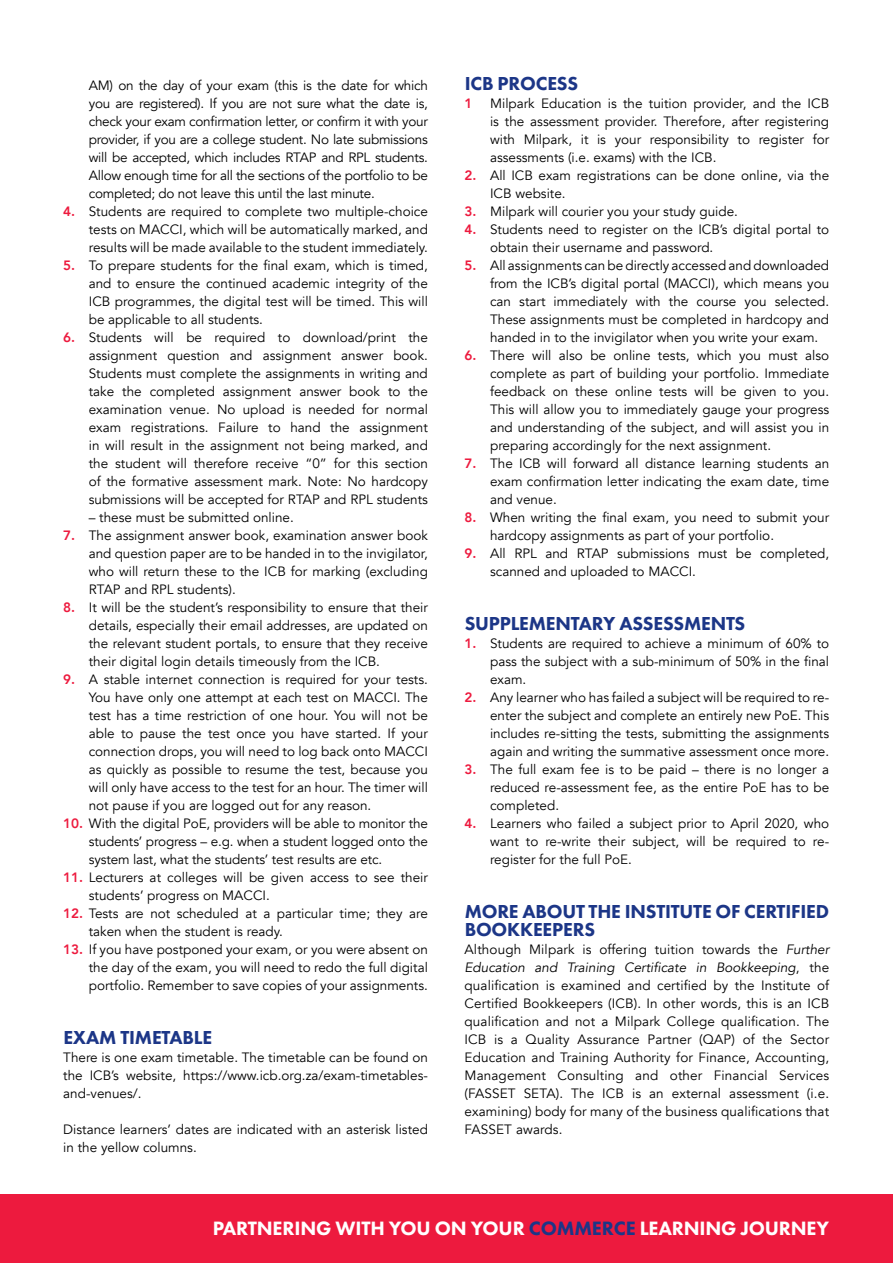
<style>
.page{position:relative;width:893px;height:1263px;background:#fff}
.page>*{position:absolute;margin:0;border:0;box-sizing:border-box;transform-origin:0 0}
.t1{font:800 20.1px "Futura PT";letter-spacing:-.01em;color:#fff}
.t2{font:800 19.5px/18px "Futura PT";letter-spacing:-.01em;color:#1c3687}
.t3{font:13.5px/18px "Avenir";color:#000;text-align:justify}
.t4{font:800 13.5px "Avenir";color:#ed1a3e}
.s1{font-weight:800;color:#ed1a3e}
.s2{font-style:italic}
.s3{color:#1c3687}
</style>
<div class="page">
<div style="left:0;top:1195px;width:893px;height:68px;background:#ed1a3e"></div>
<p class="t3" style="left:89px;top:77px;width:341px">AM) on the day of your exam (this is the date for which you are registered). If you are not sure what the date is, check your exam confirmation letter, or confirm it with your provider, if you are a college student. No late submissions will be accepted, which includes RTAP and RPL students.<br>Allow enough time for all the sections of the portfolio to be completed; do not leave this until the last minute.</p>
<p class="t3" style="left:89px;top:203px;width:341px;text-indent:-26px"><span class="s1">4.</span> Students are required to complete two multiple-choice tests on MACCI, which will be automatically marked, and results will be made available to the student immediately.</p>
<p class="t3" style="left:89px;top:257px;width:341px;text-indent:-26px"><span class="s1">5.</span> To prepare students for the final exam, which is timed, and to ensure the continued academic integrity of the ICB programmes, the digital test will be timed. This will be applicable to all students.</p>
<p class="t3" style="left:89px;top:329px;width:341px;text-indent:-26px"><span class="s1">6.</span> Students will be required to download/print the assignment question and assignment answer book.<br>Students must complete the assignments in writing and take the completed assignment answer book to the examination venue. No upload is needed for normal exam registrations. Failure to hand the assignment in will result in the assignment not being marked, and the student will therefore receive “0” for this section of the formative assessment mark. Note: No hardcopy submissions will be accepted for RTAP and RPL students</p>
<p class="t3" style="left:89px;top:508px;width:206px">– these must be submitted online.</p>
<p class="t3" style="left:89px;top:526px;width:341px;text-indent:-26px"><span class="s1">7.</span> The assignment answer book, examination answer book and question paper are to be handed in to the invigilator, who will return these to the ICB for marking (excluding RTAP and RPL students).</p>
<p class="t3" style="left:89px;top:598px;width:341px;text-indent:-26px"><span class="s1">8.</span> It will be the student’s responsibility to ensure that their details, especially their email addresses, are updated on the relevant student portals, to ensure that they receive their digital login details timeously from the ICB.</p>
<p class="t3" style="left:89px;top:670px;width:341px;text-indent:-26px"><span class="s1">9.</span> A stable internet connection is required for your tests.<br>You have only one attempt at each test on MACCI. The test has a time restriction of one hour. You will not be able to pause the test once you have started. If your connection drops, you will need to log back onto MACCI as quickly as possible to resume the test, because you will only have access to the test for an hour. The timer will not pause if you are logged out for any reason.</p>
<p class="t3" style="left:89px;top:814px;width:341px;text-indent:-26px"><span class="s1">10.</span> With the digital PoE, providers will be able to monitor the students’ progress – e.g. when a student logged onto the system last, what the students’ test results are etc.</p>
<p class="t3" style="left:89px;top:868px;width:341px;text-indent:-26px"><span class="s1">11.</span> Lecturers at colleges will be given access to see their students’ progress on MACCI.</p>
<p class="t3" style="left:89px;top:904px;width:341px;text-indent:-26px"><span class="s1">12.</span> Tests are not scheduled at a particular time; they are taken when the student is ready.</p>
<p class="t3" style="left:89px;top:940px;width:341px;text-indent:-26px"><span class="s1">13.</span> If you have postponed your exam, or you were absent on the day of the exam, you will need to redo the full digital portfolio. Remember to save copies of your assignments.</p>
<h2 class="t2" style="left:63px;top:1028px;width:150px">EXAM TIMETABLE</h2>
<p class="t3" style="left:63px;top:1049px;width:366px">There is one exam timetable. The timetable can be found on the ICB’s website, https://www.icb.org.za/exam-timetables&shy;and-venues/.</p>
<p class="t3" style="left:63px;top:1121px;width:366px">Distance learners’ dates are indicated with an asterisk listed in the yellow columns.</p>
<h2 class="t2" style="left:465px;top:74px;width:115px">ICB PROCESS</h2>
<p class="t4" style="left:465px;top:93px;width:9px">1</p>
<p class="t3" style="left:490px;top:95px;width:341px">Milpark Education is the tuition provider, and the ICB is the assessment provider. Therefore, after registering with Milpark, it is your responsibility to register for assessments (i.e. exams) with the ICB.</p>
<p class="t3" style="left:490px;top:167px;width:341px;text-indent:-26px"><span class="s1">2.</span> All ICB exam registrations can be done online, via the<br>ICB website.</p>
<p class="t3" style="left:465px;top:203px;width:275px"><span class="s1">3.</span> Milpark will courier you your study guide.</p>
<p class="t3" style="left:490px;top:221px;width:341px;text-indent:-26px"><span class="s1">4.</span> Students need to register on the ICB’s digital portal to obtain their username and password.</p>
<p class="t3" style="left:490px;top:257px;width:341px;text-indent:-26px"><span class="s1">5.</span> All assignments can be directly accessed and downloaded from the ICB’s digital portal (MACCI), which means you can start immediately with the course you selected.<br>These assignments must be completed in hardcopy and handed in to the invigilator when you write your exam.</p>
<p class="t3" style="left:490px;top:347px;width:341px;text-indent:-26px"><span class="s1">6.</span> There will also be online tests, which you must also complete as part of building your portfolio. Immediate feedback on these online tests will be given to you.<br>This will allow you to immediately gauge your progress and understanding of the subject, and will assist you in preparing accordingly for the next assignment.</p>
<p class="t3" style="left:490px;top:455px;width:341px;text-indent:-26px"><span class="s1">7.</span> The ICB will forward all distance learning students an exam confirmation letter indicating the exam date, time and venue.</p>
<p class="t3" style="left:490px;top:508px;width:341px;text-indent:-26px"><span class="s1">8.</span> When writing the final exam, you need to submit your hardcopy assignments as part of your portfolio.</p>
<p class="t3" style="left:490px;top:544px;width:341px;text-indent:-26px"><span class="s1">9.</span> All RPL and RTAP submissions must be completed, scanned and uploaded to MACCI.</p>
<h2 class="t2" style="left:465px;top:614px;width:282px">SUPPLEMENTARY ASSESSMENTS</h2>
<p class="t3" style="left:490px;top:635px;width:341px;text-indent:-26px"><span class="s1">1.</span> Students are required to achieve a minimum of 60% to pass the subject with a sub-minimum of 50% in the final exam.</p>
<p class="t3" style="left:490px;top:689px;width:341px;text-indent:-26px"><span class="s1">2.</span> Any learner who has failed a subject will be required to re&shy;enter the subject and complete an entirely new PoE. This includes re-sitting the tests, submitting the assignments again and writing the summative assessment once more.</p>
<p class="t3" style="left:490px;top:761px;width:341px;text-indent:-26px"><span class="s1">3.</span> The full exam fee is to be paid – there is no longer a reduced re-assessment fee, as the entire PoE has to be completed.</p>
<p class="t3" style="left:490px;top:815px;width:341px;text-indent:-26px"><span class="s1">4.</span> Learners who failed a subject prior to April 2020, who want to re-write their subject, will be required to re&shy;register for the full PoE.</p>
<h2 class="t2" style="left:465px;top:902px;width:366px">MORE ABOUT THE INSTITUTE OF CERTIFIED<br>BOOKKEEPERS</h2>
<p class="t3" style="left:465px;top:941px;width:366px">Although Milpark is offering tuition towards the <span class="s2">Further Education and Training Certificate in Bookkeeping</span>, the qualification is examined and certified by the Institute of Certified Bookkeepers (ICB). In other words, this is an ICB qualification and not a Milpark College qualification. The ICB is a Quality Assurance Partner (QAP) of the Sector Education and Training Authority for Finance, Accounting, Management Consulting and other Financial Services (FASSET SETA). The ICB is an external assessment (i.e. examining) body for many of the business qualifications that FASSET awards.</p>
<h1 class="t1" style="left:213px;top:1215px;width:618px">PARTNERING WITH YOU ON YOUR <span class="s3">COMMERCE</span> LEARNING JOURNEY</h1>
</div>
